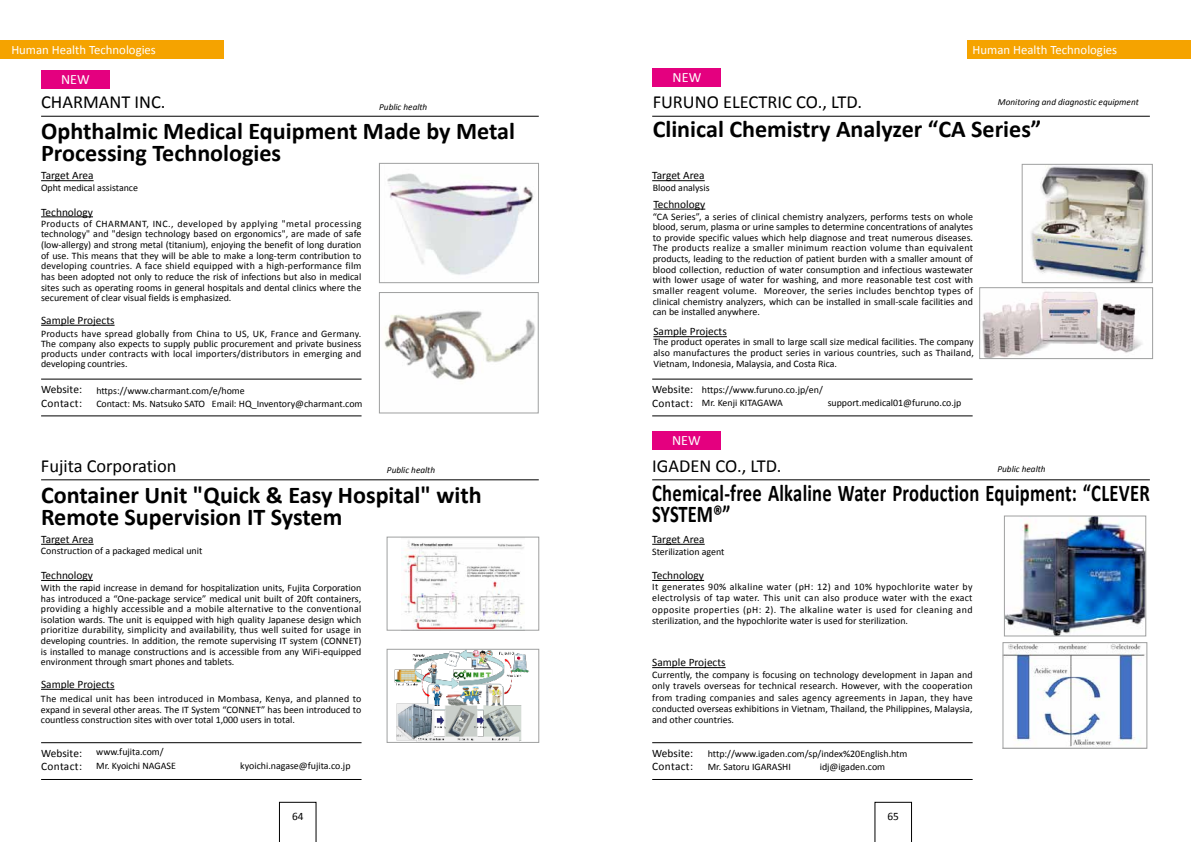
<style>
.page{position:relative;width:1191px;height:842px;background:#fff}
.page>*{position:absolute;margin:0;border:0;box-sizing:border-box;transform-origin:0 0}
.t1{font:700 24.1px/21.3px "Calibri";color:#000}
.t2{font:700 24.1px/21.3px "Calibri";color:#000;scale:.77 1}
.t3{font:18.4px "Calibri";color:#000}
.t4{font:14.2px "Calibri";color:#fff}
.t5{font:12.8px "Calibri";color:#fff}
.t6{font:11.3px/13.5px "Calibri";color:#000}
.t7{font:9.9px/10.6px "Calibri";color:#000;text-align:justify}
.t8{font:italic 9.2px "Calibri";color:#000}
.s1{font-family:"Koz Min Pr 6 N"}
</style>
<div class="page">
<div style="left:967px;top:41px;width:224px;height:18px;background:#f5a300"></div>
<div style="left:0;top:41px;width:224px;height:18px;background:#f5a300"></div>
<hr style="left:652px;top:180px;width:52px;height:1px;background:#000">
<hr style="left:41px;top:180px;width:53px;height:1px;background:#000">
<hr style="left:652px;top:544px;width:52px;height:1px;background:#000">
<hr style="left:41px;top:544px;width:53px;height:1px;background:#000">
<hr style="left:41px;top:216px;width:52px;height:1px;background:#000">
<hr style="left:652px;top:580px;width:52px;height:1px;background:#000">
<hr style="left:41px;top:580px;width:52px;height:1px;background:#000">
<hr style="left:652px;top:667px;width:73px;height:1px;background:#000">
<hr style="left:652px;top:116px;width:497px;height:1px;background:#000">
<hr style="left:41px;top:116px;width:498px;height:1px;background:#000">
<hr style="left:652px;top:479px;width:497px;height:1px;background:#000">
<hr style="left:41px;top:479px;width:498px;height:1px;background:#000">
<hr style="left:652px;top:379px;width:320px;height:1px;background:#000">
<hr style="left:41px;top:379px;width:320px;height:1px;background:#000">
<hr style="left:652px;top:742px;width:320px;height:1px;background:#000">
<hr style="left:41px;top:742px;width:320px;height:1px;background:#000">
<hr style="left:652px;top:416px;width:320px;height:1px;background:#000">
<hr style="left:41px;top:416px;width:320px;height:1px;background:#000">
<hr style="left:652px;top:779px;width:320px;height:1px;background:#000">
<hr style="left:41px;top:779px;width:320px;height:1px;background:#000">
<svg style="left:279px;top:802px;width:37px;height:40px"></svg>
<svg style="left:874px;top:802px;width:37px;height:40px"></svg>
<hr style="left:41px;top:689px;width:73px;height:1px;background:#000">
<img style="left:404px;top:540px;width:120px;height:88px">
<div style="left:387px;top:537px;width:152px;height:93px;border:1px solid #9fa0a0"></div>
<img style="left:394px;top:651px;width:135px;height:89px">
<div style="left:387px;top:649px;width:152px;height:93px;border:1px solid #9fa0a0"></div>
<hr style="left:41px;top:325px;width:74px;height:1px;background:#000">
<img style="left:387px;top:173px;width:147px;height:102px">
<div style="left:379px;top:163px;width:159px;height:120px;border:1px solid #9fa0a0"></div>
<img style="left:384px;top:311px;width:151px;height:71px">
<div style="left:379px;top:292px;width:159px;height:121px;border:1px solid #9fa0a0"></div>
<div style="left:41px;top:70px;width:69px;height:19px;background:#e4007f"></div>
<img style="left:1006px;top:518px;width:138px;height:116px">
<div style="left:1004px;top:516px;width:142px;height:120px;border:1px solid #9fa0a0"></div>
<img style="left:1004px;top:644px;width:141px;height:102px">
<div style="left:1002px;top:642px;width:145px;height:106px;border:1px solid #9fa0a0"></div>
<div style="left:652px;top:431px;width:68px;height:19px;background:#e4007f"></div>
<hr style="left:653px;top:336px;width:74px;height:1px;background:#000">
<div style="left:652px;top:68px;width:69px;height:19px;background:#e4007f"></div>
<hr style="left:653px;top:209px;width:52px;height:1px;background:#000">
<img style="left:1031px;top:166px;width:118px;height:115px">
<div style="left:1022px;top:164px;width:130px;height:119px;border:1px solid #9fa0a0"></div>
<img style="left:982px;top:291px;width:160px;height:66px">
<div style="left:979px;top:288px;width:173px;height:71px;border:1px solid #9fa0a0"></div>
<p class="t5" style="left:11px;top:41px;width:146px">Human Health Technologies</p>
<p class="t5" style="left:972px;top:41px;width:146px">Human Health Technologies</p>
<h3 class="t4" style="left:61px;top:69px;width:30px">NEW</h3>
<h3 class="t4" style="left:672px;top:68px;width:30px">NEW</h3>
<h2 class="t3" style="left:41px;top:89px;width:126px">CHARMANT INC.</h2>
<h1 class="t1" style="left:41px;top:120px;width:475px">Ophthalmic Medical Equipment Made by Metal<br>Processing Technologies</h1>
<p class="t8" style="left:379px;top:100px;width:50px">Public health</p>
<h2 class="t3" style="left:652px;top:89px;width:211px">FURUNO ELECTRIC CO., LTD.</h2>
<h1 class="t1" style="left:652px;top:117px;width:390px">Clinical Chemistry Analyzer “CA Series”</h1>
<p class="t8" style="left:998px;top:95px;width:142px">Monitoring and diagnostic equipment</p>
<p class="t6" style="left:41px;top:169px;width:54px">Target Area</p>
<p class="t6" style="left:652px;top:169px;width:54px">Target Area</p>
<p class="t7" style="left:41px;top:183px;width:99px">Opht medical assistance</p>
<p class="t7" style="left:652px;top:182px;width:58px">Blood analysis</p>
<p class="t6" style="left:653px;top:197px;width:53px">Technology</p>
<p class="t6" style="left:41px;top:205px;width:53px">Technology</p>
<p class="t6" style="left:652px;top:205px;width:53px">Technology</p>
<p class="t7" style="left:652px;top:211px;width:322px">“CA Series”, a series of clinical chemistry analyzers, performs tests on whole blood, serum, plasma or urine samples to determine concentrations of analytes to provide specific values which help diagnose and treat numerous diseases.<br>The products realize a smaller minimum reaction volume than equivalent products, leading to the reduction of patient burden with a smaller amount of blood collection, reduction of water consumption and infectious wastewater with lower usage of water for washing, and more reasonable test cost with smaller reagent volume. Moreover, the series includes benchtop types of clinical chemistry analyzers, which can be installed in small-scale facilities and can be installed anywhere.</p>
<p class="t6" style="left:653px;top:325px;width:75px">Sample Projects</p>
<p class="t7" style="left:653px;top:336px;width:322px">The product operates in small to large scall size medical facilities. The company also manufactures the product series in various countries, such as Thailand, Vietnam, Indonesia, Malaysia, and Costa Rica.</p>
<p class="t7" style="left:41px;top:218px;width:322px">Products of CHARMANT, INC., developed by applying "metal processing technology" and "design technology based on ergonomics", are made of safe (low-allergy) and strong metal (titanium), enjoying the benefit of long duration of use. This means that they will be able to make a long-term contribution to developing countries. A face shield equipped with a high-performance film has been adopted not only to reduce the risk of infections but also in medical sites such as operating rooms in general hospitals and dental clinics where the securement of clear visual fields is emphasized.</p>
<p class="t7" style="left:41px;top:329px;width:322px;line-height:9.9px">Products have spread globally from China to US, UK, France and Germany.<br>The company also expects to supply public procurement and private business products under contracts with local importers/distributors in emerging and developing countries.</p>
<p class="t6" style="left:41px;top:292px;width:75px">Sample Projects</p>
<p class="t6" style="left:652px;top:292px;width:75px">Sample Projects</p>
<p class="t6" style="left:41px;top:313px;width:75px">Sample Projects</p>
<p class="t6" style="left:41px;top:383px;width:42px">Website:<br>Contact:</p>
<p class="t7" style="left:96px;top:383px;width:268px;line-height:13.5px">https://www.charmant.com/e/home<br>Contact: Ms. Natsuko SATO Email: HQ_Inventory@charmant.com</p>
<p class="t6" style="left:652px;top:383px;width:42px">Website:<br>Contact:</p>
<p class="t7" style="left:702px;top:383px;width:122px;line-height:12.8px">https://www.furuno.co.jp/en/<br>Mr. Kenji KITAGAWA</p>
<p class="t7" style="left:827px;top:397px;width:135px">support.medical01@furuno.co.jp</p>
<h3 class="t4" style="left:672px;top:430px;width:30px">NEW</h3>
<h2 class="t3" style="left:41px;top:453px;width:137px">Fujita Corporation</h2>
<h1 class="t1" style="left:41px;top:484px;width:442px">Container Unit "Quick &amp; Easy Hospital" with<br>Remote Supervision IT System</h1>
<p class="t8" style="left:387px;top:463px;width:50px">Public health</p>
<h2 class="t3" style="left:652px;top:453px;width:131px">IGADEN CO., LTD.</h2>
<h1 class="t2" style="left:652px;top:482px;width:647px">Chemical-free Alkaline Water Production Equipment: “CLEVER<br>SYSTEM®”</h1>
<p class="t8" style="left:997px;top:462px;width:50px">Public health</p>
<p class="t6" style="left:41px;top:532px;width:54px">Target Area</p>
<p class="t6" style="left:652px;top:532px;width:54px">Target Area</p>
<p class="t7" style="left:41px;top:545px;width:163px">Construction of a packaged medical unit</p>
<p class="t7" style="left:652px;top:546px;width:74px">Sterilization agent</p>
<p class="t6" style="left:41px;top:568px;width:53px">Technology</p>
<p class="t6" style="left:652px;top:568px;width:53px">Technology</p>
<p class="t7" style="left:652px;top:581px;width:322px;line-height:11.3px">It generates 90% alkaline water (pH: 12) and 10% hypochlorite water by electrolysis of tap water. This unit can also produce water with the exact opposite properties (pH: 2). The alkaline water is used for cleaning and sterilization, and the hypochlorite water is used for sterilization.</p>
<p class="t7" style="left:41px;top:582px;width:322px">With the rapid increase in demand for hospitalization units, Fujita Corporation has introduced a “One-package service” medical unit built of 20ft containers, providing a highly accessible and a mobile alternative to the conventional isolation wards. The unit is equipped with high quality Japanese design which prioritize durability, simplicity and availability, thus well suited for usage in developing countries. In addition, the remote supervising IT system (CONNET) is installed to manage constructions and is accessible from any WiFi-equipped environment through smart phones and tablets.</p>
<p class="t7" style="left:41px;top:693px;width:322px">The medical unit has been introduced in Mombasa, Kenya, and planned to expand in several other areas. The IT System “CONNET” has been introduced to countless construction sites with over total 1,000 users in total.</p>
<p class="t6" style="left:41px;top:655px;width:75px">Sample Projects</p>
<p class="t6" style="left:652px;top:655px;width:75px">Sample Projects</p>
<p class="t7" style="left:652px;top:669px;width:322px;line-height:11.3px">Currently, the company is focusing on technology development in Japan and only travels overseas for technical research. However, with the cooperation from trading companies and sales agency agreements in Japan, they have conducted overseas exhibitions in Vietnam, Thailand, the Philippines, Malaysia, and other countries.</p>
<p class="t6" style="left:41px;top:677px;width:75px">Sample Projects</p>
<p class="t6" style="left:41px;top:746px;width:42px">Website:<br>Contact:</p>
<p class="t7" style="left:96px;top:745px;width:81px;line-height:13.5px">www.fujita.com/<br>Mr. Kyoichi NAGASE</p>
<p class="t7" style="left:240px;top:760px;width:112px">kyoichi.nagase@fujita.co.jp</p>
<p class="t6" style="left:652px;top:746px;width:42px">Website:<br>Contact:</p>
<p class="t7" style="left:708px;top:747px;width:201px;line-height:12.8px">http://www.igaden.com/sp/index%20English.htm<br>Mr. Satoru IGARASHI<span class="s1">　　</span> idj@igaden.com</p>
<p class="t6" style="left:292px;top:809px;width:13px">64</p>
<p class="t6" style="left:887px;top:809px;width:13px">65</p>
</div>
